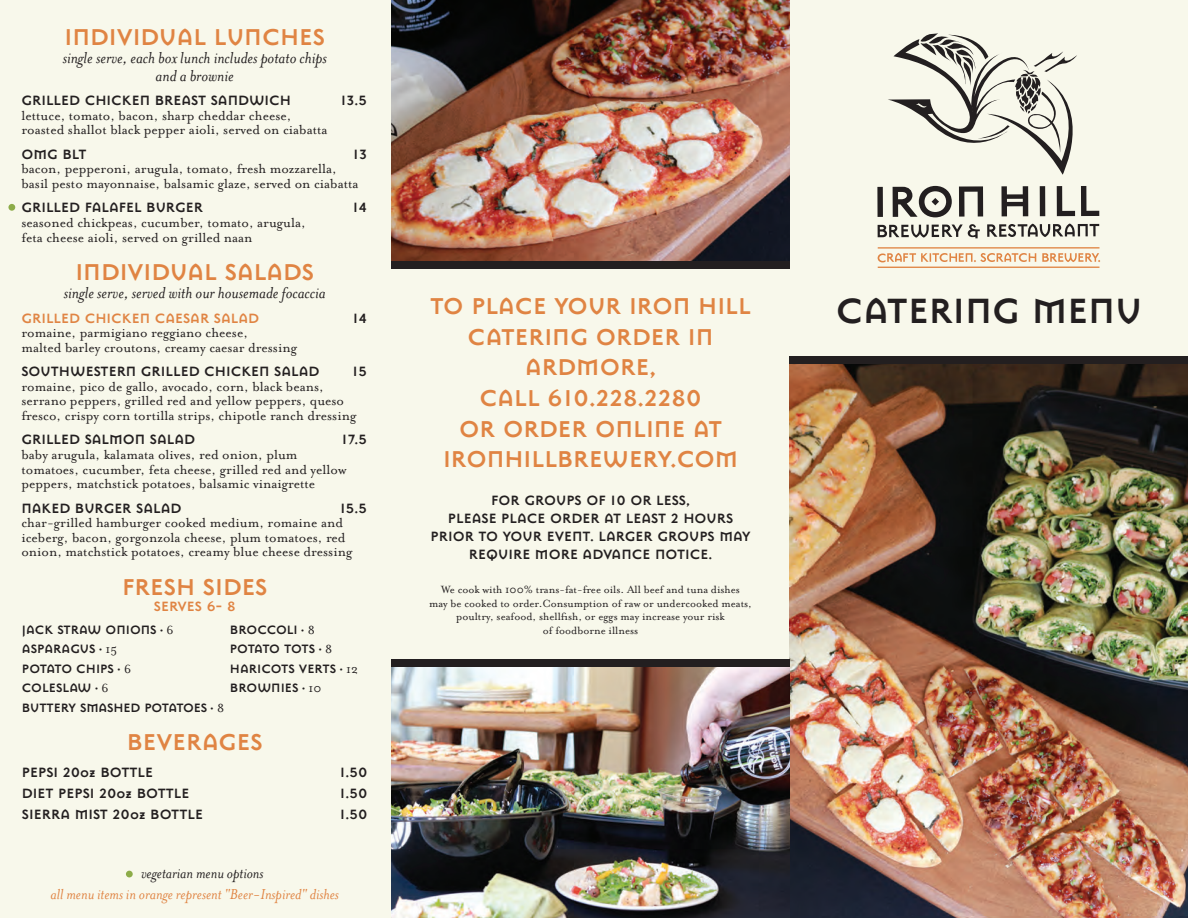
<style>
.page{position:relative;width:1188px;height:918px;background:#fff}
.page>*{position:absolute;margin:0;border:0;box-sizing:border-box;transform-origin:0 0}
.t1{font:700 39px "Iron Hill Mason OT";color:#231f20}
.t2{font:700 25.5px/30.6px "Iron Hill Mason OT";color:#e08443;text-align:center}
.t3{font:italic 18px/18px "Mrs Eaves OT";color:#231f20;text-align:center}
.t4{font:italic 16.5px "Mrs Eaves OT";color:#e08443}
.t5{font:italic 16.5px "Mrs Eaves OT";color:#231f20}
.t6{font:15px/14.7px "Mrs Eaves OT";color:#231f20}
.t7{font:700 15px/18px "Iron Hill Mason OT";color:#231f20;text-align:center}
.t8{font:700 15px "Iron Hill Mason OT";color:#e08443}
.t9{font:700 13.5px/19.5px "Iron Hill Mason OT";color:#231f20}
.t10{font:12px/13.5px "Mrs Eaves OT";color:#231f20;text-align:center}
.s1{font-family:"Mrs Eaves OT";font-weight:400}
</style>
<div class="page">
<div style="left:0;top:0;width:803px;height:918px;background:#f8f8eb"></div>
<div style="left:790px;top:0;width:398px;height:918px;background:#f8f8eb"></div>
<img style="left:790px;top:364px;width:398px;height:554px">
<svg style="left:888px;top:33px;width:189px;height:142px"></svg>
<div style="left:877px;top:187px;width:6px;height:30px;background:#231f20"></div>
<svg style="left:893px;top:186px;width:59px;height:31px"></svg>
<svg style="left:959px;top:186px;width:24px;height:31px"></svg>
<svg style="left:1001px;top:186px;width:27px;height:30px"></svg>
<div style="left:1040px;top:186px;width:5px;height:30px;background:#231f20"></div>
<svg style="left:1057px;top:186px;width:18px;height:30px"></svg>
<svg style="left:1081px;top:186px;width:18px;height:30px"></svg>
<svg style="left:878px;top:224px;width:102px;height:14px"></svg>
<svg style="left:987px;top:223px;width:112px;height:14px"></svg>
<svg style="left:878px;top:253px;width:158px;height:9px"></svg>
<svg style="left:1042px;top:253px;width:58px;height:9px"></svg>
<hr style="left:878px;top:247px;width:221px;height:2px;background:#e08443">
<hr style="left:878px;top:267px;width:221px;height:1px;background:#e08443">
<img style="left:392px;top:667px;width:398px;height:251px">
<img style="left:392px;top:0;width:398px;height:261px">
<div style="left:8px;top:204px;width:7px;height:7px;background:#8dac49;border-radius:50%"></div>
<div style="left:126px;top:871px;width:7px;height:6px;background:#8dac49;border-radius:50%"></div>
<div style="left:790px;top:356px;width:398px;height:8px;background:#231f20"></div>
<div style="left:392px;top:261px;width:398px;height:8px;background:#231f20"></div>
<div style="left:392px;top:659px;width:398px;height:8px;background:#231f20"></div>
<h2 class="t2" style="left:64px;top:21px;width:262px">INDIVIDUAL LUNCHES</h2>
<p class="t3" style="left:63px;top:50px;width:266px">single serve, each box lunch includes potato chips and a brownie</p>
<p class="t7" style="left:21px;top:91px;width:271px">GRILLED CHICKEN BREAST SANDWICH</p>
<p class="t7" style="left:340px;top:91px;width:28px">13.5</p>
<p class="t6" style="left:21px;top:110px;width:308px">lettuce, tomato, bacon, sharp cheddar cheese, roasted shallot black pepper aioli, served on ciabatta</p>
<p class="t7" style="left:21px;top:145px;width:67px">OMG BLT</p>
<p class="t7" style="left:353px;top:145px;width:16px">13</p>
<p class="t6" style="left:21px;top:163px;width:339px">bacon, pepperoni, arugula, tomato, fresh mozzarella, basil pesto mayonnaise, balsamic glaze, served on ciabatta</p>
<p class="t7" style="left:21px;top:198px;width:183px">GRILLED FALAFEL BURGER</p>
<p class="t7" style="left:353px;top:198px;width:16px">14</p>
<p class="t6" style="left:21px;top:217px;width:286px">seasoned chickpeas, cucumber, tomato, arugula, feta cheese aioli, served on grilled naan</p>
<h2 class="t2" style="left:75px;top:256px;width:240px">INDIVIDUAL SALADS</h2>
<p class="t3" style="left:64px;top:286px;width:263px">single serve, served with our housemade focaccia</p>
<p class="t8" style="left:21px;top:309px;width:239px">GRILLED CHICKEN CAESAR SALAD</p>
<p class="t7" style="left:353px;top:308px;width:16px">14</p>
<p class="t6" style="left:21px;top:327px;width:277px">romaine, parmigiano reggiano cheese,<br>malted barley croutons, creamy caesar dressing</p>
<p class="t7" style="left:21px;top:362px;width:300px">SOUTHWESTERN GRILLED CHICKEN SALAD</p>
<p class="t7" style="left:352px;top:362px;width:16px">15</p>
<p class="t6" style="left:21px;top:381px;width:336px">romaine, pico de gallo, avocado, corn, black beans, serrano peppers, grilled red and yellow peppers, queso fresco, crispy corn tortilla strips, chipotle ranch dressing</p>
<p class="t7" style="left:21px;top:430px;width:175px">GRILLED SALMON SALAD</p>
<p class="t7" style="left:342px;top:430px;width:27px">17.5</p>
<p class="t6" style="left:21px;top:449px;width:327px">baby arugula, kalamata olives, red onion, plum tomatoes, cucumber, feta cheese, grilled red and yellow peppers, matchstick potatoes, balsamic vinaigrette</p>
<p class="t7" style="left:21px;top:498px;width:162px">NAKED BURGER SALAD</p>
<p class="t7" style="left:340px;top:498px;width:29px">15.5</p>
<p class="t6" style="left:21px;top:517px;width:332px">char-grilled hamburger cooked medium, romaine and iceberg, bacon, gorgonzola cheese, plum tomatoes, red onion, matchstick potatoes, creamy blue cheese dressing</p>
<h2 class="t2" style="left:122px;top:571px;width:147px">FRESH SIDES</h2>
<p class="t8" style="left:154px;top:597px;width:83px">SERVES 6- 8</p>
<p class="t9" style="left:22px;top:619px;width:204px">JACK STRAW ONIONS <span class="s1">• 6<br></span>ASPARAGUS <span class="s1">• 15<br></span>POTATO CHIPS <span class="s1">• 6<br></span>COLESLAW <span class="s1">• 6<br></span>BUTTERY SMASHED POTATOES <span class="s1">• 8</span></p>
<p class="t9" style="left:230px;top:619px;width:130px">BROCCOLI <span class="s1">• 8<br></span>POTATO TOTS <span class="s1">• 8<br></span>HARICOTS VERTS <span class="s1">• 12<br></span>BROWNIES <span class="s1">• 10</span></p>
<h2 class="t2" style="left:127px;top:726px;width:137px">BEVERAGES</h2>
<p class="t7" style="left:22px;top:763px;width:133px">PEPSI 20oz BOTTLE</p>
<p class="t7" style="left:339px;top:763px;width:30px">1.50</p>
<p class="t7" style="left:22px;top:784px;width:169px">DIET PEPSI 20oz BOTTLE</p>
<p class="t7" style="left:339px;top:784px;width:30px">1.50</p>
<p class="t7" style="left:22px;top:805px;width:183px">SIERRA MIST 20oz BOTTLE</p>
<p class="t7" style="left:339px;top:805px;width:30px">1.50</p>
<p class="t5" style="left:141px;top:867px;width:124px">vegetarian menu options</p>
<p class="t4" style="left:51px;top:889px;width:290px">all menu items in orange represent "Beer-Inspired" dishes</p>
<h2 class="t2" style="left:430px;top:290px;width:322px">TO PLACE YOUR IRON HILL</h2>
<h1 class="t1" style="left:836px;top:287px;width:308px">CATERING MENU</h1>
<h2 class="t2" style="left:443px;top:321px;width:297px">CATERING ORDER IN<br>ARDMORE,<br>CALL 610.228.2280<br>OR ORDER ONLINE AT<br>IRONHILLBREWERY.COM</h2>
<p class="t7" style="left:431px;top:491px;width:322px">FOR GROUPS OF 10 OR LESS,<br>PLEASE PLACE ORDER AT LEAST 2 HOURS<br>PRIOR TO YOUR EVENT. LARGER GROUPS MAY<br>REQUIRE MORE ADVANCE NOTICE.</p>
<p class="t10" style="left:429px;top:584px;width:324px">We cook with 100% trans-fat-free oils. All beef and tuna dishes<br>may be cooked to order.Consumption of raw or undercooked meats, poultry, seafood, shellfish, or eggs may increase your risk<br>of foodborne illness</p>
</div>
